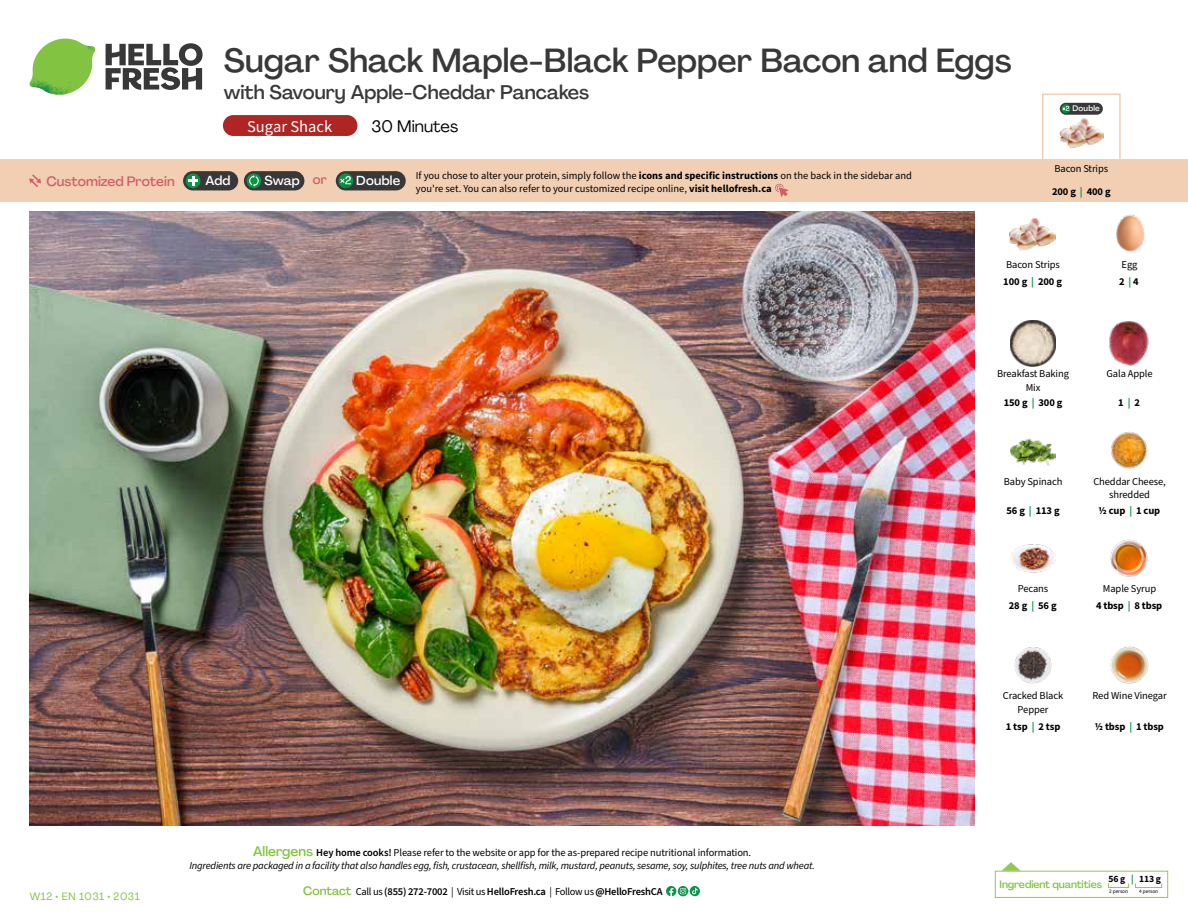
<style>
.page{position:relative;width:1188px;height:918px;background:#fff}
.page>*{position:absolute;margin:0;border:0;box-sizing:border-box;transform-origin:0 0}
.t1{font:500 33px "Agrandir";color:#383839}
.t2{font:500 19.5px "Agrandir";color:#383839}
.t3{font:16.5px "Source Sans Pro";color:#fff}
.t4{font:16.5px "Agrandir";color:#000}
.t5{font:500 13.5px "Agrandir";color:#d15f6a}
.t6{font:500 12.9px "Agrandir";letter-spacing:.015em;color:#fff}
.t7{font:10.5px/13.5px "Source Sans Pro";letter-spacing:-.01em;color:#000;text-align:center}
.t8{font:italic 10.5px/13.5px "Source Sans Pro";letter-spacing:-.02em;color:#000;text-align:center}
.t9{font:600 10.5px "Source Sans Pro";letter-spacing:-.02em;color:#000}
.t10{font:700 10.5px "Source Sans Pro";letter-spacing:-.01em;color:#000}
.t11{font:500 10.5px "Agrandir";letter-spacing:-.01em;color:#82c341}
.t12{font:10.5px "Agrandir";letter-spacing:.05em;color:#82c341}
.t13{font:700 9.6px "Source Sans Pro";color:#000}
.t14{font:500 7.95px "Agrandir";letter-spacing:.025em;color:#fff}
.t15{font:5.25px "Source Sans Pro";letter-spacing:-.01em;color:#000}
.s1{color:#d15f6a}
.s2{font-weight:700}
.s3{font-weight:700;color:#0b9446}
.s4{color:#0b9446}
.s5{font-family:"Agrandir";font-weight:500;font-style:normal;font-size:13.5px;color:#82c341}
.s6{font-weight:600;font-style:normal}
.s7{font-style:normal}
.s8{font-family:"Agrandir";font-weight:500;font-size:12px;color:#82c341}
.s9{font-weight:400}
</style>
<div class="page">
<svg style="left:106px;top:43px;width:97px;height:47px"></svg>
<svg style="left:34px;top:39px;width:59px;height:38px"></svg>
<img style="left:65px;top:39px;width:30px;height:25px">
<img style="left:33px;top:60px;width:56px;height:10px">
<img style="left:29px;top:64px;width:58px;height:31px">
<img style="left:64px;top:70px;width:25px;height:24px">
<img style="left:1011px;top:321px;width:45px;height:45px">
<img style="left:1109px;top:321px;width:40px;height:45px">
<img style="left:30px;top:211px;width:945px;height:615px">
<img style="left:1014px;top:647px;width:38px;height:37px">
<img style="left:1011px;top:544px;width:45px;height:29px">
<img style="left:1110px;top:539px;width:38px;height:38px">
<img style="left:1011px;top:438px;width:45px;height:28px">
<img style="left:1111px;top:431px;width:37px;height:38px">
<svg style="left:690px;top:886px;width:10px;height:10px"></svg>
<svg style="left:666px;top:886px;width:32px;height:10px"></svg>
<svg style="left:1002px;top:862px;width:19px;height:9px"></svg>
<div style="left:995px;top:871px;width:173px;height:27px;border:1px solid #91c84e"></div>
<div style="left:1108px;top:883px;width:21px;height:5px;border:1px solid #91c84e"></div>
<div style="left:1135px;top:883px;width:27px;height:5px;border:1px solid #91c84e"></div>
<div style="left:223px;top:115px;width:134px;height:21px;background:#af2524;border-radius:10px"></div>
<img style="left:1116px;top:214px;width:29px;height:38px">
<img style="left:1010px;top:217px;width:45px;height:34px">
<img style="left:1110px;top:646px;width:39px;height:38px">
<div style="left:0;top:160px;width:1188px;height:42px;background:#f2cfb3"></div>
<svg style="left:29px;top:174px;width:12px;height:13px"></svg>
<div style="left:336px;top:171px;width:70px;height:19px;background:#383839;border-radius:10px"></div>
<svg style="left:338px;top:173px;width:15px;height:15px"></svg>
<div style="left:341px;top:180px;width:11px;height:11px;background:#000;opacity:.35"></div>
<svg style="left:339px;top:176px;width:12px;height:8px"></svg>
<div style="left:244px;top:171px;width:60px;height:19px;background:#383839;border-radius:10px"></div>
<div style="left:247px;top:173px;width:14px;height:15px;background:#0b9446;border-radius:50%"></div>
<svg style="left:249px;top:175px;width:10px;height:12px"></svg>
<div style="left:183px;top:171px;width:55px;height:19px;background:#383839;border-radius:10px"></div>
<div style="left:186px;top:173px;width:14px;height:15px;background:#0b9446;border-radius:50%"></div>
<svg style="left:188px;top:176px;width:10px;height:10px"></svg>
<svg style="left:775px;top:183px;width:13px;height:14px"></svg>
<div style="left:1042px;top:94px;width:79px;height:69px;border:2px solid #f2cfb3"></div>
<img style="left:1060px;top:114px;width:43px;height:35px">
<div style="left:1060px;top:103px;width:43px;height:12px;background:#383839;border-radius:6px"></div>
<svg style="left:1061px;top:104px;width:10px;height:9px"></svg>
<div style="left:1064px;top:108px;width:6px;height:7px;background:#000;opacity:.35"></div>
<svg style="left:1062px;top:106px;width:7px;height:8px"></svg>
<h1 class="t1" style="left:224px;top:40px;width:789px">Sugar Shack Maple-Black Pepper Bacon and Eggs</h1>
<h2 class="t2" style="left:224px;top:80px;width:367px">with Savoury Apple-Cheddar Pancakes</h2>
<h3 class="t4" style="left:372px;top:116px;width:88px">30 Minutes</h3>
<h3 class="t3" style="left:247px;top:115px;width:87px">Sugar Shack</h3>
<p class="t14" style="left:1072px;top:104px;width:29px">Double</p>
<p class="t5" style="left:46px;top:173px;width:130px">Customized Protein</p>
<p class="t6" style="left:205px;top:172px;width:27px">Add</p>
<p class="t6" style="left:264px;top:172px;width:64px">Swap <span class="s1">or</span></p>
<p class="t6" style="left:356px;top:172px;width:45px">Double</p>
<p class="t7" style="left:1052px;top:157px;width:60px;line-height:22.6px;text-align:left">Bacon Strips<br><span class="s2">200 g</span> <span class="s3">|</span> <span class="s2">400 g</span></p>
<p class="t7" style="left:416px;top:169px;width:498px;text-align:left">If you chose to alter your protein, simply follow the <span class="s2">icons and specific instructions</span> on the back in the sidebar and you're set. You can also refer to your customized recipe online, <span class="s2">visit hellofresh.ca</span></p>
<p class="t7" style="left:1003px;top:257px;width:60px;line-height:16.4px;text-align:left">Bacon Strips<br><span class="s2">100 g</span> <span class="s3">|</span> <span class="s2">200 g</span></p>
<p class="t7" style="left:1119px;top:257px;width:21px;line-height:16.4px;text-align:left">Egg<br><span class="s2">2</span> <span class="s3">|</span> <span class="s2">4</span></p>
<p class="t7" style="left:997px;top:367px;width:73px">Breakfast Baking<br>Mix</p>
<p class="t10" style="left:1004px;top:396px;width:60px">150 g <span class="s4">|</span> 300 g</p>
<p class="t7" style="left:1107px;top:367px;width:48px">Gala Apple</p>
<p class="t10" style="left:1118px;top:396px;width:23px">1 <span class="s4">|</span> 2</p>
<p class="t7" style="left:1004px;top:475px;width:60px">Baby Spinach</p>
<p class="t10" style="left:1006px;top:504px;width:55px">56 g <span class="s4">|</span> 113 g</p>
<p class="t7" style="left:1093px;top:475px;width:74px">Cheddar Cheese, shredded</p>
<p class="t10" style="left:1098px;top:504px;width:64px">1/2 cup <span class="s4">|</span> 1 cup</p>
<p class="t7" style="left:1009px;top:580px;width:49px;line-height:17px">Pecans<br><span class="s2">28 g</span> <span class="s3">|</span> <span class="s2">56 g</span></p>
<p class="t7" style="left:1096px;top:580px;width:68px;line-height:17px">Maple Syrup<br><span class="s2">4 tbsp</span> <span class="s3">|</span> <span class="s2">8 tbsp</span></p>
<p class="t12" style="left:30px;top:890px;width:111px">W12 • EN 1031 • 2031</p>
<p class="t8" style="left:189px;top:846px;width:627px"><span class="s5">Allergens</span> <span class="s6">Hey home cooks!</span> <span class="s7">Please refer to the website or app for the as-prepared recipe nutritional information.<br></span>Ingredients are packaged in a facility that also handles egg, fish, crustacean, shellfish, milk, mustard, peanuts, sesame, soy, sulphites, tree nuts and wheat.</p>
<p class="t9" style="left:303px;top:885px;width:361px"><span class="s8">Contact</span> <span class="s9">Call us</span> (855) 272-7002 <span class="s9">| Visit us</span> HelloFresh.ca <span class="s9">| Follow us</span> @HelloFreshCA</p>
<p class="t7" style="left:1003px;top:689px;width:62px">Cracked Black<br>Pepper</p>
<p class="t10" style="left:1006px;top:720px;width:56px">1 tsp <span class="s4">|</span> 2 tsp</p>
<p class="t7" style="left:1093px;top:689px;width:76px">Red Wine Vinegar</p>
<p class="t10" style="left:1094px;top:720px;width:71px">1/2 tbsp <span class="s4">|</span> 1 tbsp</p>
<p class="t13" style="left:1108px;top:873px;width:54px">56 g <span class="s4">|</span> 113 g</p>
<p class="t15" style="left:1109px;top:888px;width:20px">2 person</p>
<p class="t15" style="left:1139px;top:888px;width:20px">4 person</p>
<p class="t11" style="left:1000px;top:878px;width:104px">Ingredient quantities</p>
</div>
